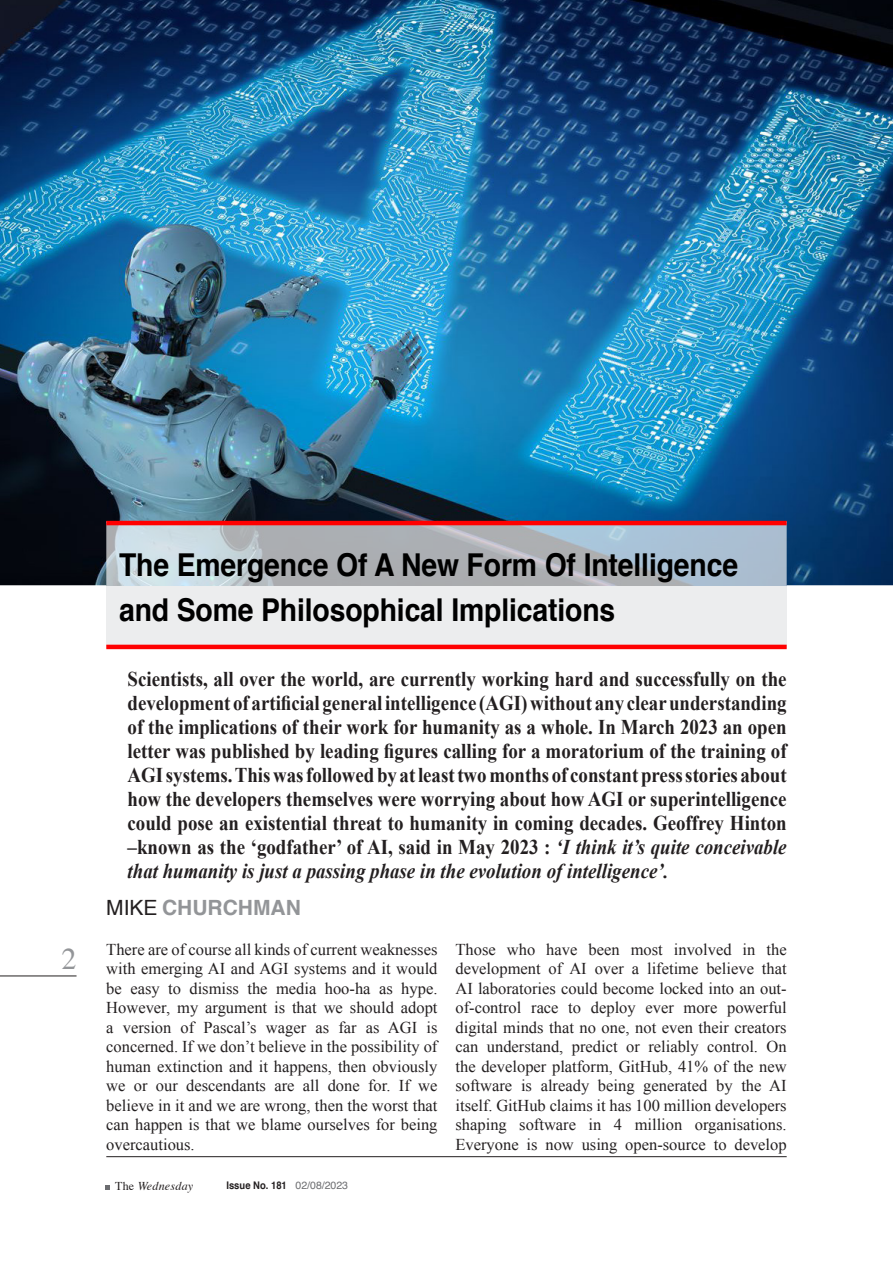
<style>
.page{position:relative;width:893px;height:1263px;background:#fff}
.page>*{position:absolute;margin:0;border:0;box-sizing:border-box;transform-origin:0 0}
.Normal__Web{font:700 31.5px "Helvetica";letter-spacing:-.005em;color:#000;scale:.9 1}
.t1{font:30px "Times";color:#939598}
.t2{font:700 21px/24px "Times New Roman";color:#231f20;text-align:justify;scale:.9 1}
.t3{font:700 21px "Helvetica";color:#939598}
.t4{font:16.5px/19.5px "Times New Roman";color:#231f20;text-align:justify}
.t5{font:italic 12px "Times";letter-spacing:.02em;color:#231f20}
.t6{font:700 10.5px "Helvetica";color:#231f20;scale:.9 1}
.s1{font-style:italic}
.s2{font-weight:400;color:#231f20}
.s3{font-style:normal}
.s4{font-weight:400;color:#6c6d70}
</style>
<div class="page">
<svg style="left:105px;top:1185px;width:5px;height:5px"></svg>
<hr style="left:0;top:976px;width:77px;height:1px;background:#231f20">
<hr style="left:106px;top:1156px;width:681px;height:1px;background:#231f20">
<img style="left:0;top:0;width:893px;height:585px">
<div style="left:106px;top:523px;width:681px;height:124px;background:#ecedee"></div>
<img style="left:106px;top:525px;width:681px;height:60px">
<hr style="left:106px;top:521px;width:681px;height:4px;background:#f00">
<hr style="left:106px;top:645px;width:681px;height:4px;background:#f00">
<p class="Normal__Web" style="left:119px;top:539px;width:689px">The Emergence Of A New Form Of Intelligence</p>
<p class="Normal__Web" style="left:119px;top:584px;width:553px">and Some Philosophical Implications</p>
<p class="t2" style="left:128px;top:666px;width:734px">Scientists, all over the world, are currently working hard and successfully on the development of artificial general intelligence (AGI) without any clear understanding of the implications of their work for humanity as a whole. In March 2023 an open letter was published by leading figures calling for a moratorium of the training of AGI systems. This was followed by at least two months of constant press stories about how the developers themselves were worrying about how AGI or superintelligence could pose an existential threat to humanity in coming decades. Geoffrey Hinton –known as the ‘godfather’ of AI, said in May 2023 : <span class="s1">‘I think it’s quite conceivable that humanity is just a passing phase in the evolution of intelligence’.</span></p>
<p class="t3" style="left:106px;top:891px;width:196px"><span class="s2">MIKE</span> CHURCHMAN</p>
<h2 class="t1" style="left:62px;top:930px;width:16px">2</h2>
<p class="t4" style="left:106px;top:939px;width:333px">There are of course all kinds of current weaknesses with emerging AI and AGI systems and it would be easy to dismiss the media hoo-ha as hype.<br>However, my argument is that we should adopt a version of Pascal’s wager as far as AGI is concerned. If we don’t believe in the possibility of human extinction and it happens, then obviously we or our descendants are all done for. If we believe in it and we are wrong, then the worst that can happen is that we blame ourselves for being overcautious.</p>
<p class="t4" style="left:455px;top:939px;width:333px">Those who have been most involved in the development of AI over a lifetime believe that AI laboratories could become locked into an out&shy;of-control race to deploy ever more powerful digital minds that no one, not even their creators can understand, predict or reliably control. On the developer platform, GitHub, 41% of the new software is already being generated by the AI itself. GitHub claims it has 100 million developers shaping software in 4 million organisations.<br>Everyone is now using open-source to develop</p>
<p class="t5" style="left:115px;top:1175px;width:80px"><span class="s3">The</span> Wednesday</p>
<p class="t6" style="left:226px;top:1177px;width:137px">Issue No. 181 <span class="s4">02/08/2023</span></p>
</div>
